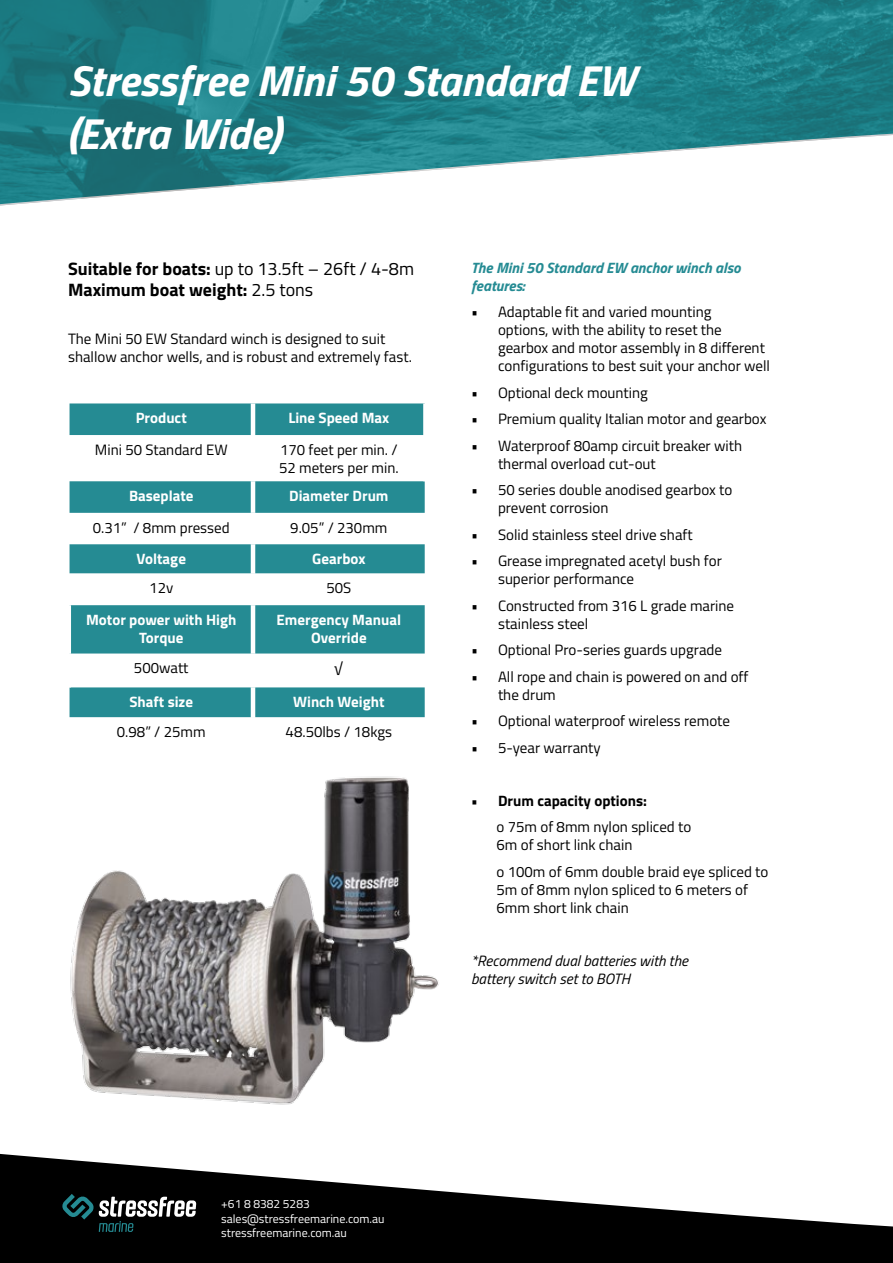
<style>
.page{position:relative;width:893px;height:1263px;background:#fff}
.page>*{position:absolute;margin:0;border:0;box-sizing:border-box;transform-origin:0 0}
.t1{font:italic 700 43.5px "Titillium";color:#fff}
.t2{font:18px "Titillium";color:#000}
.t3{font:700 18px "Titillium";color:#000}
.t4{font:15px/18px "Titillium";color:#000}
.t5{font:700 15px/18px "Titillium";color:#fff;text-align:center}
.t6{font:italic 15px "Titillium";color:#000}
.t7{font:italic 700 15px/18px "Titillium";color:#258b93}
.t8{font:700 15px "Titillium";color:#000}
.t9{font:12px/14.4px "Titillium";color:#fff}
.s1{font-weight:700}
.s2{font-weight:400}
</style>
<div class="page">
<img style="left:0;top:0;width:893px;height:206px">
<svg style="left:70px;top:403px;width:355px;height:314px;fill:#258b93"></svg>
<hr style="left:251px;top:403px;width:4px;height:32px;background:#fff">
<hr style="left:251px;top:435px;width:4px;height:46px;background:#fff">
<hr style="left:251px;top:481px;width:4px;height:32px;background:#fff">
<hr style="left:251px;top:513px;width:4px;height:31px;background:#fff">
<hr style="left:251px;top:544px;width:4px;height:29px;background:#fff">
<hr style="left:251px;top:573px;width:4px;height:32px;background:#fff">
<hr style="left:251px;top:605px;width:4px;height:48px;background:#fff">
<hr style="left:251px;top:653px;width:4px;height:34px;background:#fff">
<hr style="left:251px;top:687px;width:4px;height:30px;background:#fff">
<hr style="left:423px;top:403px;width:3px;height:32px;background:#fff">
<hr style="left:423px;top:435px;width:3px;height:46px;background:#fff">
<hr style="left:68px;top:605px;width:3px;height:48px;background:#fff">
<hr style="left:68px;top:653px;width:3px;height:34px;background:#fff">
<img style="left:70px;top:776px;width:369px;height:329px">
<svg style="left:0;top:1154px;width:893px;height:109px;fill:#000"></svg>
<svg style="left:62px;top:1194px;width:134px;height:38px;background:#343e3f"></svg>
<p class="t1" style="left:68px;top:47px;width:569px">Stressfree Mini 50 Standard EW</p>
<p class="t1" style="left:68px;top:99px;width:214px">(Extra Wide)</p>
<p class="t2" style="left:68px;top:255px;width:348px"><span class="s1">Suitable for boats:</span> up to 13.5ft – 26ft / 4-8m</p>
<p class="t3" style="left:68px;top:276px;width:247px">Maximum boat weight: <span class="s2">2.5 tons</span></p>
<p class="t4" style="left:68px;top:329px;width:345px">The Mini 50 EW Standard winch is designed to suit shallow anchor wells, and is robust and extremely fast.</p>
<p class="t5" style="left:136px;top:408px;width:53px">Product</p>
<p class="t5" style="left:288px;top:408px;width:102px">Line Speed Max</p>
<p class="t4" style="left:95px;top:440px;width:134px">Mini 50 Standard EW</p>
<p class="t4" style="left:280px;top:440px;width:119px">170 feet per min. /</p>
<p class="t4" style="left:279px;top:458px;width:121px">52 meters per min.</p>
<p class="t5" style="left:129px;top:486px;width:66px">Baseplate</p>
<p class="t5" style="left:289px;top:486px;width:101px">Diameter Drum</p>
<p class="t4" style="left:93px;top:518px;width:138px">0.31” / 8mm pressed</p>
<p class="t4" style="left:290px;top:518px;width:99px">9.05” / 230mm</p>
<p class="t5" style="left:137px;top:549px;width:51px">Voltage</p>
<p class="t5" style="left:312px;top:549px;width:55px">Gearbox</p>
<p class="t4" style="left:149px;top:578px;width:26px">12v</p>
<p class="t4" style="left:326px;top:578px;width:26px">50S</p>
<p class="t5" style="left:86px;top:610px;width:152px">Motor power with High<br>Torque</p>
<p class="t5" style="left:277px;top:610px;width:126px">Emergency Manual<br>Override</p>
<p class="t4" style="left:134px;top:658px;width:56px">500watt</p>
<p class="t4" style="left:335px;top:658px;width:10px">√</p>
<p class="t5" style="left:129px;top:692px;width:65px">Shaft size</p>
<p class="t5" style="left:293px;top:692px;width:93px">Winch Weight</p>
<p class="t4" style="left:117px;top:722px;width:90px">0.98” / 25mm</p>
<p class="t4" style="left:286px;top:722px;width:108px">48.50lbs / 18kgs</p>
<p class="t7" style="left:471px;top:257px;width:271px">The Mini 50 Standard EW anchor winch also features:</p>
<p class="t4" style="left:498px;top:302px;width:274px;text-indent:-27px">• Adaptable fit and varied mounting<br>options, with the ability to reset the gearbox and motor assembly in 8 different configurations to best suit your anchor well</p>
<p class="t4" style="left:471px;top:383px;width:178px">• Optional deck mounting</p>
<p class="t4" style="left:471px;top:409px;width:297px">• Premium quality Italian motor and gearbox</p>
<p class="t4" style="left:498px;top:436px;width:246px;text-indent:-27px">• Waterproof 80amp circuit breaker with thermal overload cut-out</p>
<p class="t4" style="left:498px;top:480px;width:236px;text-indent:-27px">• 50 series double anodised gearbox to prevent corrosion</p>
<p class="t4" style="left:471px;top:525px;width:223px">• Solid stainless steel drive shaft</p>
<p class="t4" style="left:498px;top:551px;width:225px;text-indent:-27px">• Grease impregnated acetyl bush for superior performance</p>
<p class="t4" style="left:498px;top:596px;width:238px;text-indent:-27px">• Constructed from 316 L grade marine stainless steel</p>
<p class="t4" style="left:471px;top:640px;width:253px">• Optional Pro-series guards upgrade</p>
<p class="t4" style="left:498px;top:667px;width:252px;text-indent:-27px">• All rope and chain is powered on and off the drum</p>
<p class="t4" style="left:471px;top:711px;width:260px">• Optional waterproof wireless remote</p>
<p class="t4" style="left:471px;top:738px;width:131px">• 5-year warranty</p>
<p class="t8" style="left:471px;top:789px;width:177px">• Drum capacity options:</p>
<p class="t4" style="left:497px;top:817px;width:196px">o 75m of 8mm nylon spliced to</p>
<p class="t4" style="left:497px;top:835px;width:137px">6m of short link chain</p>
<p class="t4" style="left:497px;top:862px;width:273px">o 100m of 6mm double braid eye spliced to</p>
<p class="t4" style="left:497px;top:880px;width:253px">5m of 8mm nylon spliced to 6 meters of</p>
<p class="t4" style="left:497px;top:898px;width:134px">6mm short link chain</p>
<p class="t6" style="left:471px;top:949px;width:219px">*Recommend dual batteries with the</p>
<p class="t6" style="left:471px;top:967px;width:161px">battery switch set to BOTH</p>
<p class="t9" style="left:221px;top:1196px;width:165px">+61 8 8382 5283 sales@stressfreemarine.com.au stressfreemarine.com.au</p>
</div>
